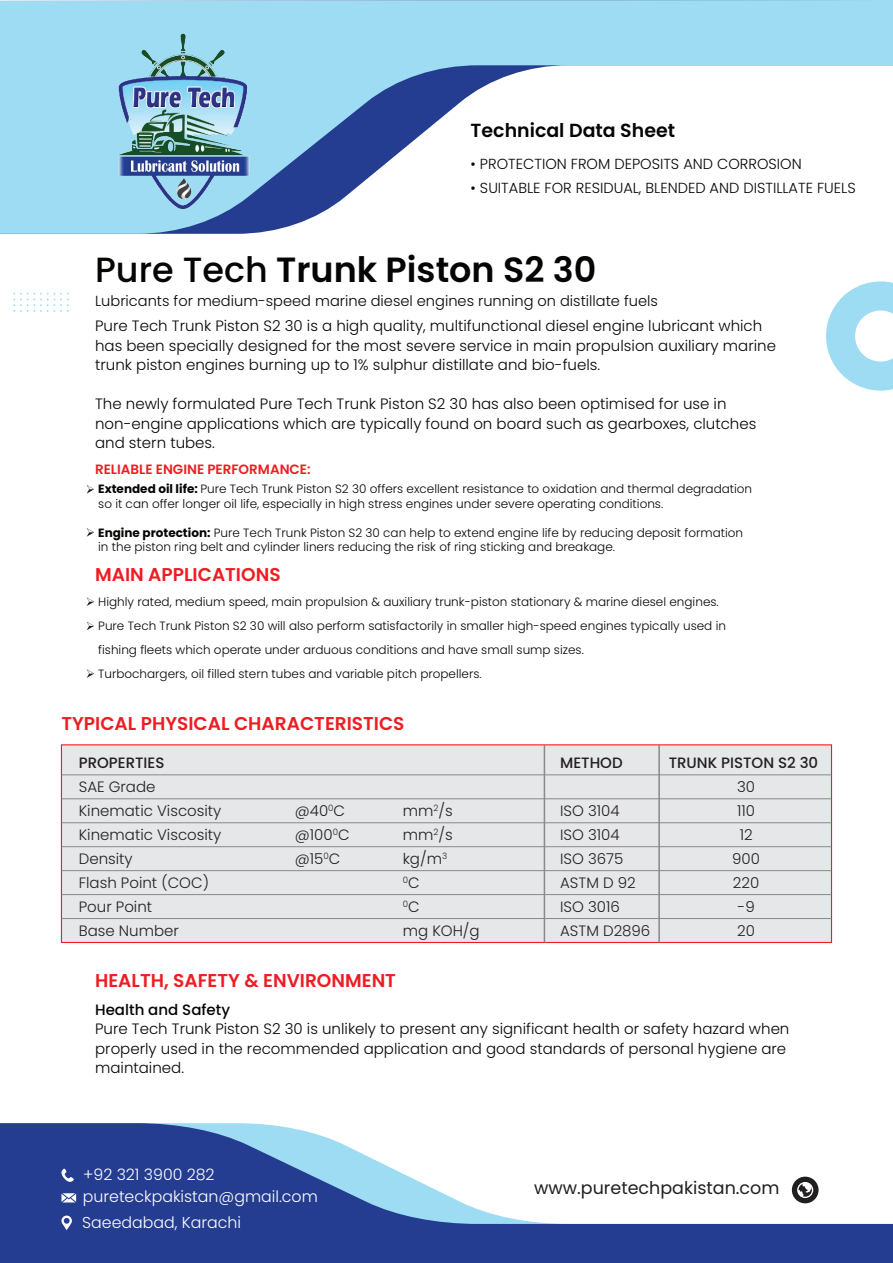
<style>
.page{position:relative;width:893px;height:1263px;background:#fff}
.page>*{position:absolute;margin:0;border:0;box-sizing:border-box;transform-origin:0 0}
.t1{font:600 34.95px "Poppins";color:#050504}
.t2{font:600 18.9px "Poppins";color:#050504}
.t3{font:600 18.6px "Poppins";color:#ee1d23}
.t4{font:17.55px "Poppins";color:#231f20}
.t5{font:300 15.75px "Poppins";color:#fff}
.t6{font:300 15px/19.5px "Poppins";color:#050504}
.t7{font:300 15px/24px "Poppins";color:#231f20}
.t8{font:500 15px "Poppins";color:#231f20}
.t9{font:500 15px "Poppins";color:#050504}
.t10{font:300 14.55px "Poppins";color:#050504}
.t11{font:600 13.5px "Poppins";color:#ee1d23}
.t12{font:300 12px/24px "Poppins";color:#050504}
.t13{font:300 8.7px "Poppins";color:#231f20}
.s1{font-weight:500}
.s2{font-weight:700}
.s3{font-size:15px}
</style>
<div class="page">
<svg style="left:0;top:0;width:893px;height:234px"></svg>
<svg style="left:13px;top:293px;width:56px;height:19px"></svg>
<svg style="left:826px;top:281px;width:67px;height:110px"></svg>
<img style="left:109px;top:27px;width:153px;height:184px">
<div style="left:61px;top:744px;width:771px;height:199px;background:#e6e7e9;border:1px solid #ee1d23"></div>
<hr style="left:61px;top:774px;width:770px;height:1px;background:#8a8889">
<hr style="left:61px;top:798px;width:770px;height:1px;background:#8a8889">
<hr style="left:61px;top:822px;width:770px;height:1px;background:#8a8889">
<hr style="left:61px;top:846px;width:770px;height:1px;background:#8a8889">
<hr style="left:61px;top:870px;width:770px;height:1px;background:#8a8889">
<hr style="left:61px;top:894px;width:770px;height:1px;background:#8a8889">
<hr style="left:61px;top:918px;width:770px;height:1px;background:#8a8889">
<hr style="left:658px;top:745px;width:2px;height:197px;background:#8a8889">
<hr style="left:544px;top:745px;width:1px;height:197px;background:#8a8889">
<svg style="left:0;top:1123px;width:893px;height:140px;fill:#243d90"></svg>
<svg style="left:61px;top:1168px;width:13px;height:14px"></svg>
<svg style="left:61px;top:1215px;width:11px;height:15px"></svg>
<svg style="left:61px;top:1193px;width:15px;height:9px"></svg>
<svg style="left:87px;top:485px;width:7px;height:9px"></svg>
<svg style="left:87px;top:528px;width:7px;height:9px"></svg>
<svg style="left:87px;top:597px;width:7px;height:9px"></svg>
<svg style="left:87px;top:621px;width:7px;height:9px"></svg>
<svg style="left:87px;top:669px;width:7px;height:9px"></svg>
<h2 class="t2" style="left:471px;top:120px;width:206px">Technical Data Sheet</h2>
<p class="t10" style="left:471px;top:156px;width:332px">• PROTECTION FROM DEPOSITS AND CORROSION</p>
<p class="t10" style="left:471px;top:180px;width:386px">• SUITABLE FOR RESIDUAL, BLENDED AND DISTILLATE FUELS</p>
<h1 class="t1" style="left:95px;top:249px;width:503px"><span class="s1">Pure Tech</span> Trunk Piston S2 30</h1>
<p class="t10" style="left:95px;top:293px;width:564px">Lubricants for medium-speed marine diesel engines running on distillate fuels</p>
<p class="t6" style="left:95px;top:316px;width:682px">Pure Tech Trunk Piston S2 30 is a high quality, multifunctional diesel engine lubricant which has been specially designed for the most severe service in main propulsion auxiliary marine trunk piston engines burning up to 1% sulphur distillate and bio-fuels.</p>
<p class="t6" style="left:95px;top:394px;width:663px">The newly formulated Pure Tech Trunk Piston S2 30 has also been optimised for use in non-engine applications which are typically found on board such as gearboxes, clutches and stern tubes.</p>
<p class="t11" style="left:95px;top:461px;width:217px">RELIABLE ENGINE PERFORMANCE:</p>
<p class="t12" style="left:98px;top:482px;width:655px;line-height:14.4px"><span class="s2">Extended oil life:</span> Pure Tech Trunk Piston S2 30 offers excellent resistance to oxidation and thermal degradation so it can offer longer oil life, especially in high stress engines under severe operating conditions.</p>
<p class="t12" style="left:98px;top:525px;width:646px;line-height:14.4px"><span class="s2">Engine protection:</span> Pure Tech Trunk Piston S2 30 can help to extend engine life by reducing deposit formation in the piston ring belt and cylinder liners reducing the risk of ring sticking and breakage.</p>
<h3 class="t3" style="left:95px;top:564px;width:187px">MAIN APPLICATIONS</h3>
<p class="t12" style="left:98px;top:590px;width:629px">Highly rated, medium speed, main propulsion &amp; auxiliary trunk-piston stationary &amp; marine diesel engines.<br>Pure Tech Trunk Piston S2 30 will also perform satisfactorily in smaller high-speed engines typically used in fishing fleets which operate under arduous conditions and have small sump sizes.<br>Turbochargers, oil filled stern tubes and variable pitch propellers.</p>
<h3 class="t3" style="left:61px;top:713px;width:345px">TYPICAL PHYSICAL CHARACTERISTICS</h3>
<p class="t8" style="left:79px;top:754px;width:87px">PROPERTIES</p>
<p class="t7" style="left:79px;top:775px;width:144px">SAE Grade<br>Kinematic Viscosity</p>
<p class="t7" style="left:295px;top:799px;width:52px">@40<sup>0</sup>C</p>
<p class="t7" style="left:403px;top:799px;width:51px">mm<sup>2</sup>/s</p>
<p class="t7" style="left:79px;top:823px;width:144px">Kinematic Viscosity</p>
<p class="t7" style="left:295px;top:823px;width:56px">@100<sup>0</sup>C</p>
<p class="t7" style="left:403px;top:823px;width:51px">mm<sup>2</sup>/s</p>
<p class="t7" style="left:79px;top:847px;width:56px">Density</p>
<p class="t7" style="left:295px;top:847px;width:47px">@15<sup>0</sup>C</p>
<p class="t7" style="left:403px;top:847px;width:46px">kg/m<sup>3</sup></p>
<p class="t7" style="left:79px;top:871px;width:132px">Flash Point (COC)</p>
<p class="t13" style="left:403px;top:875px;width:18px">0<span class="s3">C</span></p>
<p class="t7" style="left:79px;top:895px;width:75px">Pour Point</p>
<p class="t13" style="left:403px;top:899px;width:18px">0<span class="s3">C</span></p>
<p class="t7" style="left:79px;top:919px;width:102px">Base Number</p>
<p class="t7" style="left:403px;top:919px;width:78px">mg KOH/g</p>
<h3 class="t3" style="left:95px;top:969px;width:302px">HEALTH, SAFETY &amp; ENVIRONMENT</h3>
<p class="t8" style="left:560px;top:754px;width:64px">METHOD</p>
<p class="t7" style="left:560px;top:799px;width:92px">ISO 3104<br>ISO 3104<br>ISO 3675<br>ASTM D 92<br>ISO 3016<br>ASTM D2896</p>
<p class="t8" style="left:669px;top:754px;width:151px">TRUNK PISTON S2 30</p>
<p class="t7" style="left:732px;top:775px;width:29px;text-align:center">30<br>110<br>12<br>900<br>220 -9<br>20</p>
<p class="t9" style="left:95px;top:1001px;width:136px">Health and Safety</p>
<p class="t6" style="left:95px;top:1019px;width:696px">Pure Tech Trunk Piston S2 30 is unlikely to present any significant health or safety hazard when properly used in the recommended application and good standards of personal hygiene are maintained.</p>
<h3 class="t5" style="left:83px;top:1165px;width:133px">+92 321 3900 282</h3>
<h3 class="t5" style="left:82px;top:1213px;width:160px">Saeedabad, Karachi</h3>
<h3 class="t5" style="left:83px;top:1188px;width:236px">pureteckpakistan@gmail.com</h3>
<h3 class="t4" style="left:534px;top:1178px;width:247px">www.puretechpakistan.com</h3>
</div>
